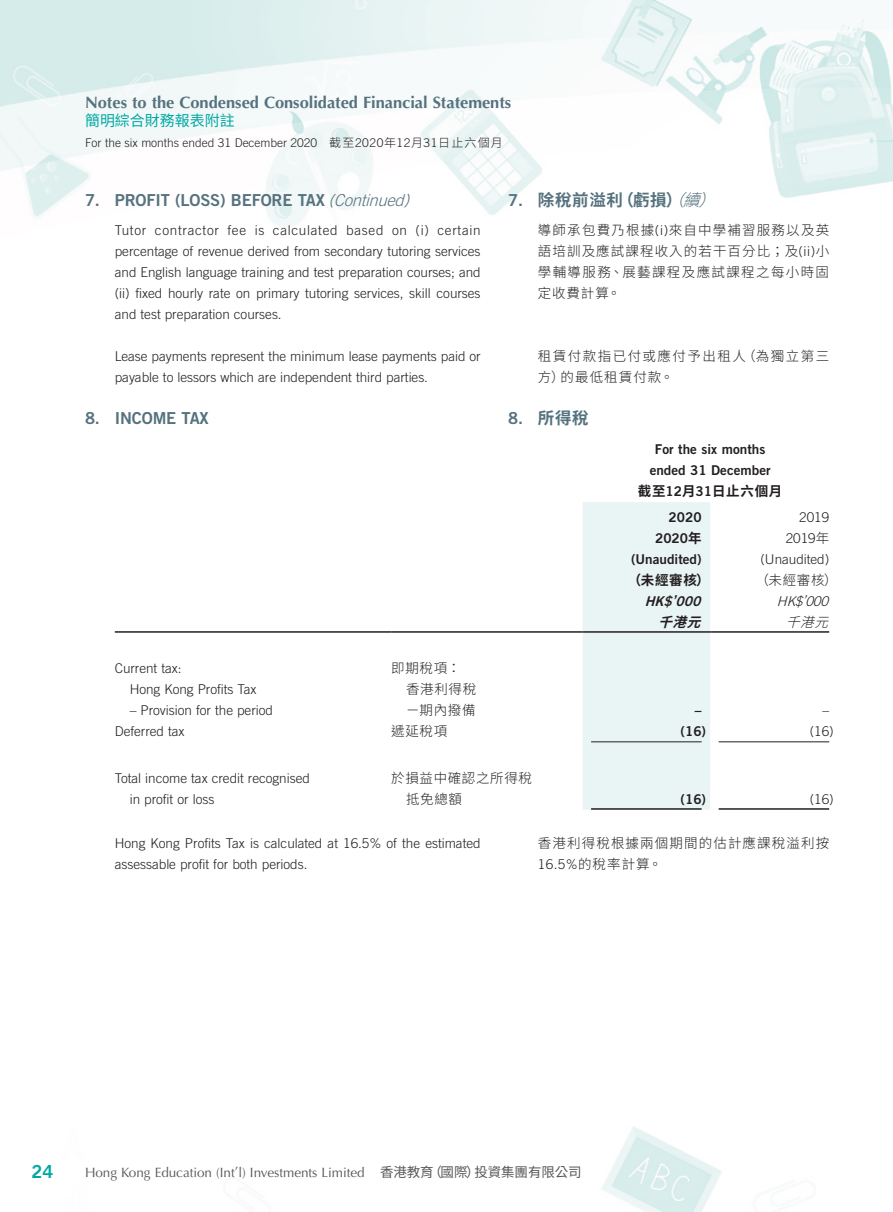
<style>
.page{position:relative;width:893px;height:1212px;background:#fff}
.page>*{position:absolute;margin:0;border:0;box-sizing:border-box;transform-origin:0 0}
.t1{font:18px "Trade Gothic LT Std Bd 2";color:#00a8a3}
.t2{font:700 16.5px "Optima LT Std";color:#55727e}
.Heading_1{font:16.5px "Trade Gothic LT Std Bd 2";letter-spacing:-.01em;color:#55727e}
.C_Heading_1{font:700 16.5px "Source Han Sans TC";letter-spacing:.04em;color:#55727e}
.t3{font:15px "Source Han Sans TC";color:#00a8a3}
.Body_Text{font:300 13.5px/21px "Trade Gothic LT Std";color:#231f20}
.C_Body_Text{font:300 13.5px/21px "Source Han Sans TC";letter-spacing:.085em;color:#231f20;text-align:justify}
.t4{font:13.5px "Optima LT Std";letter-spacing:-.005em;color:#57585a}
.Body_Text-2{font:13.5px "Trade Gothic LT Std Bd 2";color:#231f20}
.Body_Text-3{font:300 13.5px/21px "Source Han Sans TC";letter-spacing:.05em;color:#231f20}
.C_Body_Text-2{font:300 13.5px/21px "Source Han Sans TC";letter-spacing:.11em;color:#231f20}
.Body_Text-4{font:700 13.5px "Source Han Sans TC";letter-spacing:.05em;color:#231f20}
.Body_Text-5{font:italic 13.5px "Trade Gothic LT Std Bd 2";color:#231f20}
.Body_Text-6{font:italic 300 13.5px "Trade Gothic LT Std";color:#231f20}
.Body_Text-7{font:italic 700 13.5px "Source Han Sans TC";color:#231f20}
.Body_Text-8{font:italic 300 13.5px "Source Han Sans TC";color:#231f20}
.t5{font:300 12px "Trade Gothic LT Std";letter-spacing:-.005em;color:#231f20}
.s1{font-family:"Source Han Sans TC"}
.s2{font-family:"Trade Gothic LT Std";font-weight:300;font-style:italic}
.s3{font-family:"Trade Gothic LT Std Bd 2";font-weight:400}
.s4{font-weight:300;font-style:italic}
.s5{font-family:"Trade Gothic LT Std"}
.s6{font-family:"Source Han Sans TC";font-weight:700}
</style>
<div class="page">
<img style="left:0;top:0;width:893px;height:1212px">
<div style="left:583px;top:502px;width:127px;height:308px;background:#e9f4f4"></div>
<hr style="left:115px;top:631px;width:276px;height:2px;background:#231f20">
<hr style="left:391px;top:631px;width:192px;height:2px;background:#231f20">
<hr style="left:583px;top:631px;width:127px;height:2px;background:#231f20">
<hr style="left:710px;top:631px;width:119px;height:2px;background:#231f20">
<hr style="left:591px;top:741px;width:111px;height:1px;background:#231f20">
<hr style="left:719px;top:741px;width:110px;height:1px;background:#231f20">
<hr style="left:591px;top:808px;width:111px;height:2px;background:#231f20">
<hr style="left:719px;top:808px;width:110px;height:2px;background:#231f20">
<p class="t2" style="left:85px;top:93px;width:428px">Notes to the Condensed Consolidated Financial Statements</p>
<p class="t3" style="left:85px;top:112px;width:151px">簡明綜合財務報表附註</p>
<p class="t5" style="left:85px;top:135px;width:419px">For the six months ended 31 December 2020 <span class="s1">截至</span>2020<span class="s1">年</span>12<span class="s1">月</span>31<span class="s1">日止六個月</span></p>
<p class="Heading_1" style="left:85px;top:190px;width:331px">7. PROFIT (LOSS) BEFORE TAX <span class="s2">(Continued)</span></p>
<p class="Body_Text" style="left:115px;top:220px;width:367px;text-align:justify">Tutor contractor fee is calculated based on (i) certain percentage of revenue derived from secondary tutoring services and English language training and test preparation courses; and (ii) fixed hourly rate on primary tutoring services, skill courses and test preparation courses.</p>
<p class="Body_Text" style="left:115px;top:346px;width:367px">Lease payments represent the minimum lease payments paid or payable to lessors which are independent third parties.</p>
<p class="Heading_1" style="left:85px;top:408px;width:125px">8. INCOME TAX</p>
<p class="C_Heading_1" style="left:508px;top:191px;width:221px"><span class="s3">7.</span> 除稅前溢利（虧損）<span class="s4">（續）</span></p>
<p class="C_Body_Text" style="left:538px;top:220px;width:293px">導師承包費乃根據<span class="s5">(i)</span>來自中學補習服務以及英語培訓及應試課程收入的若干百分比；及<span class="s5">(ii)</span>小學輔導服務、展藝課程及應試課程之每小時固定收費計算。</p>
<p class="C_Body_Text-2" style="left:538px;top:346px;width:293px">租賃付款指已付或應付予出租人（為獨立第三方）的最低租賃付款。</p>
<p class="C_Heading_1" style="left:508px;top:409px;width:82px"><span class="s3">8.</span> 所得稅</p>
<p class="Body_Text-2" style="left:655px;top:441px;width:112px">For the six months</p>
<p class="Body_Text-2" style="left:650px;top:462px;width:122px">ended 31 December</p>
<p class="Body_Text-4" style="left:638px;top:484px;width:146px">截至<span class="s3">12</span>月<span class="s3">31</span>日止六個月</p>
<p class="Body_Text-2" style="left:669px;top:508px;width:35px">2020</p>
<p class="Body_Text" style="left:799px;top:506px;width:31px">2019</p>
<p class="Body_Text-2" style="left:655px;top:529px;width:48px">2020<span class="s6">年</span></p>
<p class="Body_Text" style="left:786px;top:527px;width:45px">2019<span class="s1">年</span></p>
<p class="Body_Text-2" style="left:631px;top:550px;width:72px">(Unaudited)</p>
<p class="Body_Text" style="left:760px;top:548px;width:70px">(Unaudited)</p>
<p class="Body_Text-4" style="left:628px;top:572px;width:83px">（未經審核）</p>
<p class="Body_Text-3" style="left:756px;top:569px;width:83px">（未經審核）</p>
<p class="Body_Text-5" style="left:645px;top:592px;width:61px">HK$’000</p>
<p class="Body_Text-6" style="left:777px;top:593px;width:57px">HK$’000</p>
<p class="Body_Text-7" style="left:658px;top:614px;width:54px">千港元</p>
<p class="Body_Text-8" style="left:786px;top:614px;width:54px">千港元</p>
<p class="Body_Text" style="left:115px;top:658px;width:68px">Current tax:</p>
<p class="Body_Text-3" style="left:391px;top:658px;width:71px">即期稅項：</p>
<p class="Body_Text" style="left:130px;top:679px;width:128px">Hong Kong Profits Tax</p>
<p class="Body_Text-3" style="left:406px;top:679px;width:72px">香港利得稅</p>
<p class="Body_Text" style="left:130px;top:700px;width:145px">– Provision for the period</p>
<p class="Body_Text-3" style="left:406px;top:700px;width:71px">－期內撥備</p>
<p class="Body_Text-2" style="left:695px;top:702px;width:8px">–</p>
<p class="Body_Text" style="left:822px;top:700px;width:8px">–</p>
<p class="Body_Text" style="left:115px;top:721px;width:71px">Deferred tax</p>
<p class="Body_Text-3" style="left:391px;top:721px;width:57px">遞延稅項</p>
<p class="Body_Text-2" style="left:681px;top:723px;width:27px">(16)</p>
<p class="Body_Text" style="left:810px;top:721px;width:25px">(16)</p>
<p class="Body_Text" style="left:130px;top:767px;width:182px;text-indent:-15px">Total income tax credit recognised in profit or loss</p>
<p class="Body_Text-3" style="left:406px;top:767px;width:127px;text-indent:-15px">於損益中確認之所得稅抵免總額</p>
<p class="Body_Text-2" style="left:681px;top:790px;width:27px">(16)</p>
<p class="Body_Text" style="left:810px;top:788px;width:25px">(16)</p>
<p class="Body_Text" style="left:115px;top:833px;width:367px">Hong Kong Profits Tax is calculated at 16.5% of the estimated assessable profit for both periods.</p>
<p class="C_Body_Text" style="left:538px;top:833px;width:293px">香港利得稅根據兩個期間的估計應課稅溢利按<br><span class="s5">16.5%</span>的稅率計算。</p>
<h1 class="t1" style="left:32px;top:1160px;width:24px">24</h1>
<p class="t4" style="left:85px;top:1165px;width:498px">Hong Kong Education (Int’l) Investments Limited<span class="s1">　香港教育（國際）投資集團有限公司</span></p>
</div>
